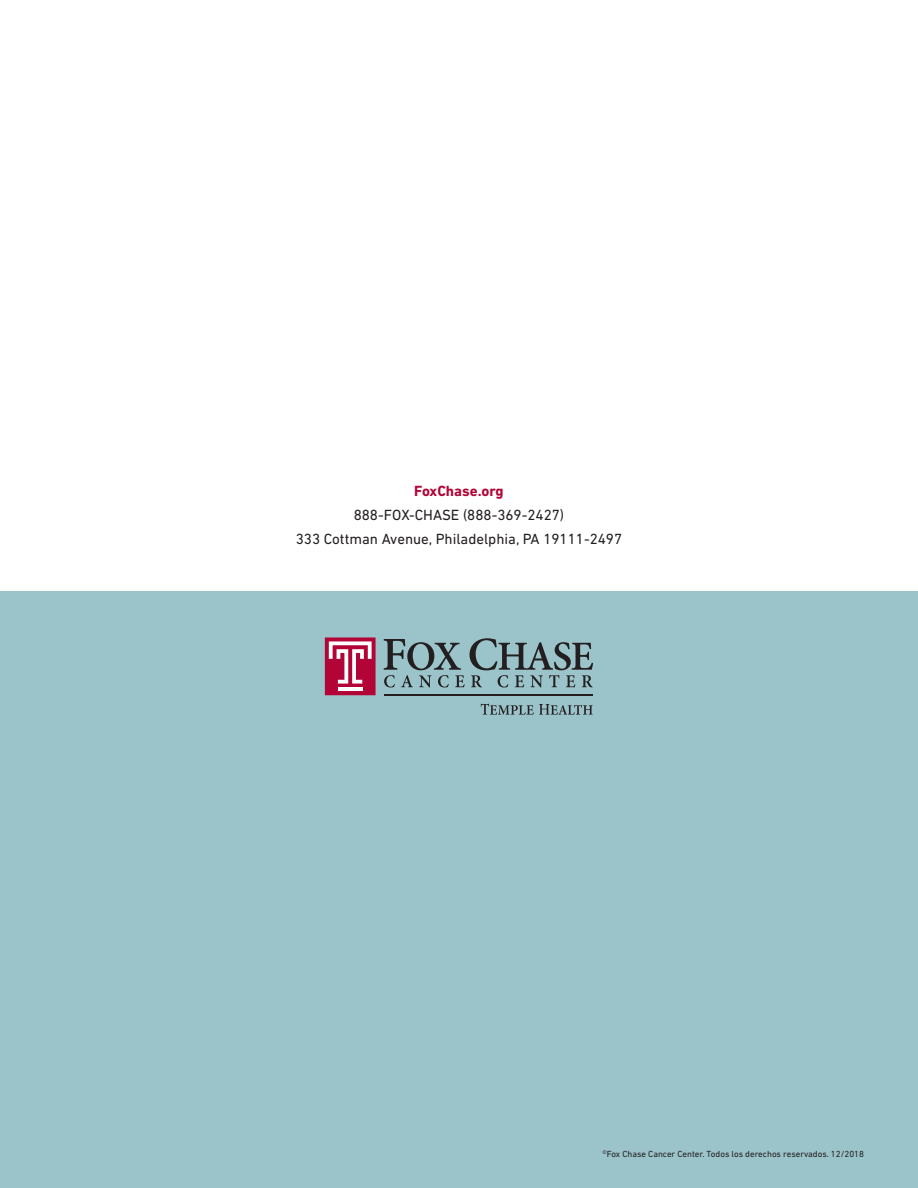
<style>
.page{position:relative;width:918px;height:1188px;background:#fff}
.page>*{position:absolute;margin:0;border:0;box-sizing:border-box;transform-origin:0 0}
.t1{font:15px "DIN Next LT Pro";color:#231f20}
.t2{font:700 15px "DIN Next LT Pro";color:#b30437}
.t3{font:9px "DIN Next LT Pro";color:#231f20}
</style>
<div class="page">
<div style="left:0;top:592px;width:918px;height:596px;background:#9bc4ca"></div>
<div style="left:325px;top:637px;width:51px;height:58px;background:#b30437"></div>
<hr style="left:338px;top:688px;width:24px;height:3px;background:#fff">
<svg style="left:329px;top:641px;width:43px;height:43px"></svg>
<svg style="left:384px;top:638px;width:209px;height:50px"></svg>
<svg style="left:481px;top:704px;width:112px;height:11px"></svg>
<hr style="left:384px;top:694px;width:209px;height:1px;background:#231f20">
<p class="t2" style="left:414px;top:482px;width:91px">FoxChase.org</p>
<p class="t1" style="left:354px;top:506px;width:212px">888-FOX-CHASE (888-369-2427)</p>
<p class="t1" style="left:296px;top:530px;width:328px">333 Cottman Avenue, Philadelphia, PA 19111-2497</p>
<p class="t3" style="left:602px;top:1149px;width:263px"><sup>©</sup>Fox Chase Cancer Center. Todos los derechos reservados. 12/2018</p>
</div>
